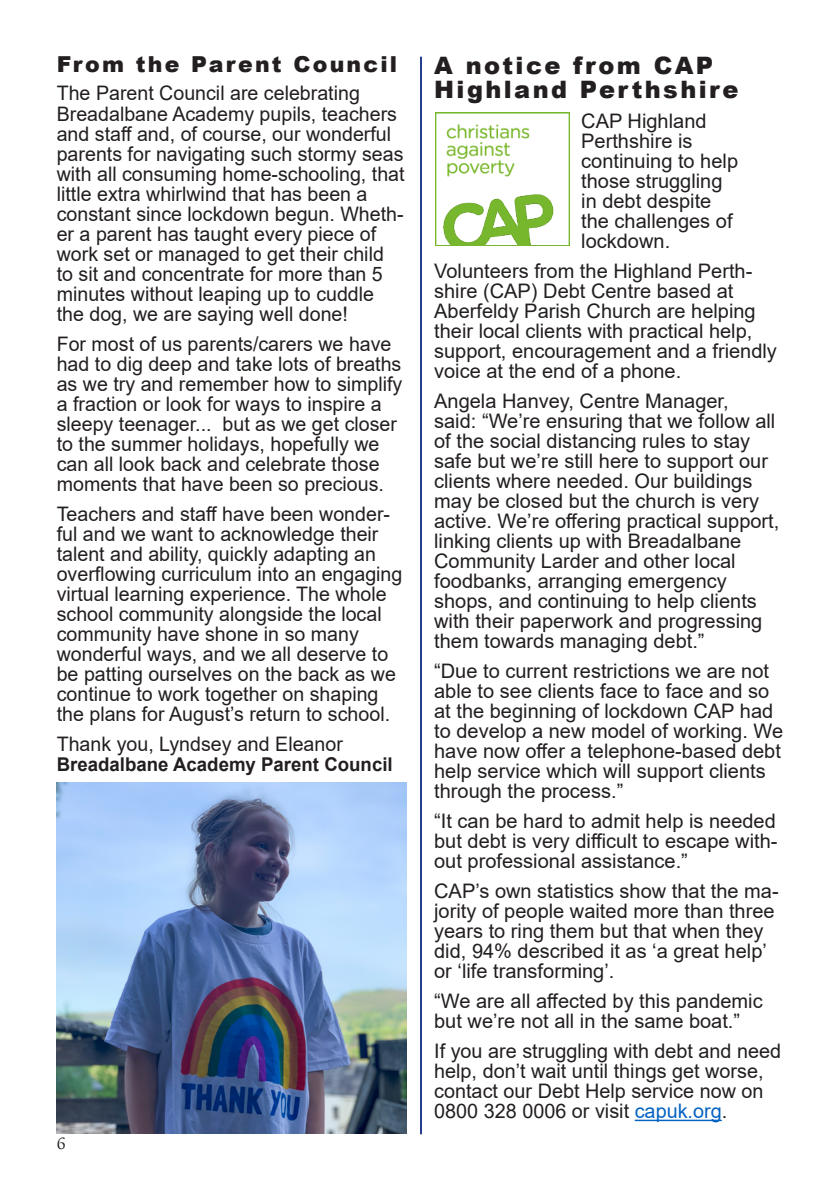
<style>
.page{position:relative;width:840px;height:1191px;background:#fff}
.page>*{position:absolute;margin:0;border:0;box-sizing:border-box;transform-origin:0 0}
.Big_fat_titles{font:900 24px/24px "Arial";letter-spacing:.1em;color:#231f20}
.Big_fat_titles-2{font:900 22px "Arial";letter-spacing:.1em;color:#231f20}
.t1{font:22px "Gabriola";color:#231f20}
.Bog_standard{font:20px/20px "Arial";color:#231f20}
.Bog_standard-2{font:700 19px "Arial";color:#231f20}
.s1{color:#0563c1}
</style>
<div class="page">
<hr style="left:420px;top:57px;width:2px;height:1077px;background:#253f8e">
<img style="left:57px;top:782px;width:349px;height:351px">
<hr style="left:634px;top:1119px;width:87px;height:2px;background:#0563c1">
<svg style="left:435px;top:113px;width:134px;height:133px"></svg>
<img style="left:436px;top:113px;width:132px;height:132px">
<p class="Big_fat_titles-2" style="left:57px;top:49px;width:342px">From the Parent Council</p>
<p class="Bog_standard" style="left:57px;top:83px;width:349px">The Parent Council are celebrating Breadalbane Academy pupils, teachers and staff and, of course, our wonderful parents for navigating such stormy seas with all consuming home-schooling, that little extra whirlwind that has been a constant since lockdown begun. Wheth&shy;er a parent has taught every piece of work set or managed to get their child to sit and concentrate for more than 5 minutes without leaping up to cuddle the dog, we are saying well done!</p>
<p class="Bog_standard" style="left:57px;top:333px;width:347px">For most of us parents/carers we have had to dig deep and take lots of breaths as we try and remember how to simplify a fraction or look for ways to inspire a sleepy teenager... but as we get closer to the summer holidays, hopefully we can all look back and celebrate those moments that have been so precious.</p>
<p class="Bog_standard" style="left:57px;top:503px;width:347px">Teachers and staff have been wonder&shy;ful and we want to acknowledge their talent and ability, quickly adapting an overflowing curriculum into an engaging virtual learning experience. The whole school community alongside the local community have shone in so many wonderful ways, and we all deserve to be patting ourselves on the back as we continue to work together on shaping the plans for August’s return to school.</p>
<p class="Bog_standard" style="left:57px;top:733px;width:287px">Thank you, Lyndsey and Eleanor</p>
<p class="Bog_standard-2" style="left:57px;top:750px;width:337px">Breadalbane Academy Parent Council</p>
<p class="t1" style="left:57px;top:1128px;width:10px">6</p>
<p class="Big_fat_titles" style="left:434px;top:53px;width:306px">A notice from CAP<br>Highland Perthshire</p>
<p class="Bog_standard" style="left:581px;top:111px;width:158px">CAP Highland<br>Perthshire is continuing to help those struggling in debt despite the challenges of lockdown.</p>
<p class="Bog_standard" style="left:434px;top:261px;width:344px">Volunteers from the Highland Perth&shy;shire (CAP) Debt Centre based at Aberfeldy Parish Church are helping their local clients with practical help, support, encouragement and a friendly voice at the end of a phone.</p>
<p class="Bog_standard" style="left:434px;top:391px;width:346px">Angela Hanvey, Centre Manager,<br>said: “We’re ensuring that we follow all of the social distancing rules to stay safe but we’re still here to support our clients where needed. Our buildings may be closed but the church is very active. We’re offering practical support, linking clients up with Breadalbane Community Larder and other local foodbanks, arranging emergency shops, and continuing to help clients with their paperwork and progressing them towards managing debt.”</p>
<p class="Bog_standard" style="left:434px;top:661px;width:350px">“Due to current restrictions we are not able to see clients face to face and so at the beginning of lockdown CAP had to develop a new model of working. We have now offer a telephone-based debt help service which will support clients through the process.”</p>
<p class="Bog_standard" style="left:434px;top:811px;width:344px;text-align:justify">“It can be hard to admit help is needed but debt is very difficult to escape with&shy;out professional assistance.”</p>
<p class="Bog_standard" style="left:434px;top:881px;width:346px">CAP’s own statistics show that the ma&shy;jority of people waited more than three years to ring them but that when they did, 94% described it as ‘a great help’ or ‘life transforming’.</p>
<p class="Bog_standard" style="left:434px;top:991px;width:330px">“We are all affected by this pandemic but we’re not all in the same boat.”</p>
<p class="Bog_standard" style="left:434px;top:1041px;width:348px">If you are struggling with debt and need help, don’t wait until things get worse, contact our Debt Help service now on 0800 328 0006 or visit <span class="s1">capuk.org</span>.</p>
</div>
